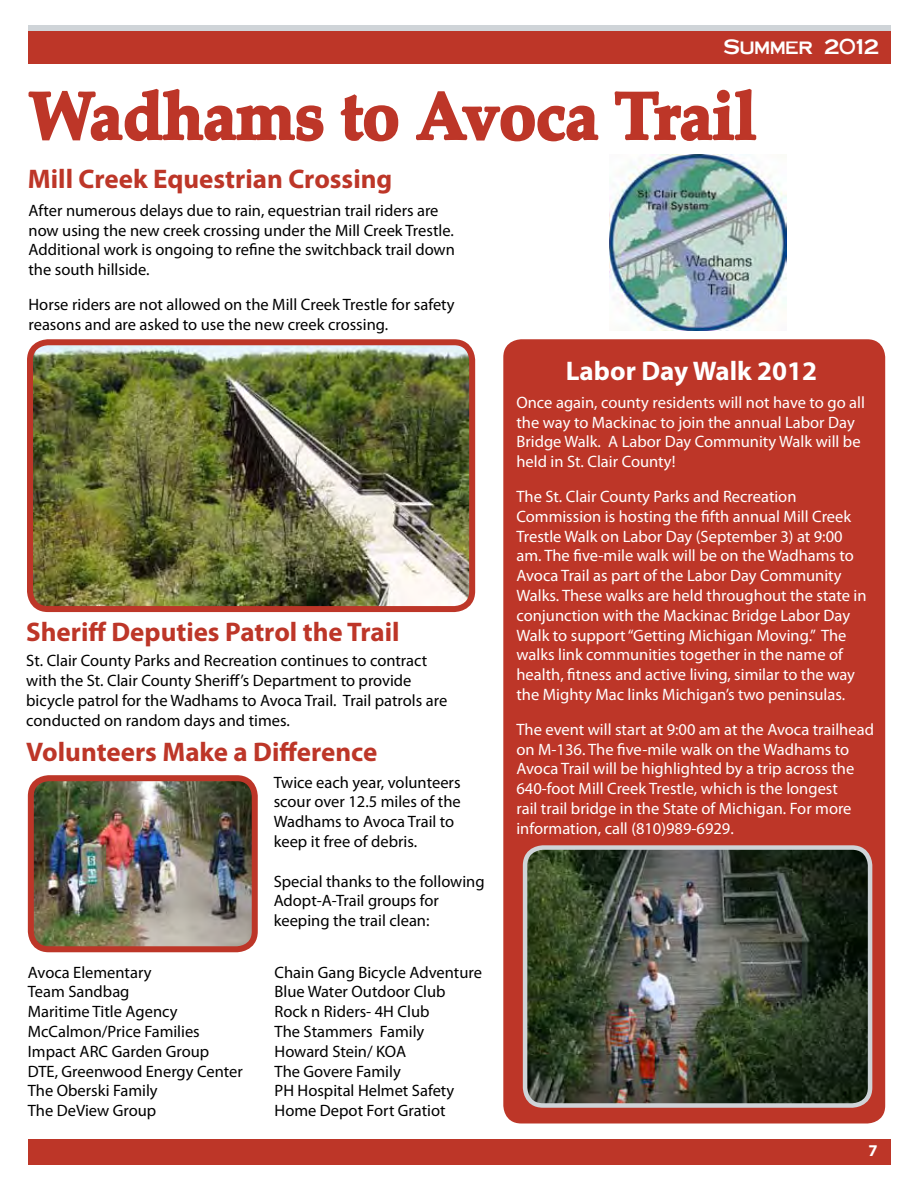
<style>
.page{position:relative;width:918px;height:1188px;background:#fff}
.page>*{position:absolute;margin:0;border:0;box-sizing:border-box;transform-origin:0 0}
.t1{font:700 66px "Palatino Linotype";color:#bd3628}
.t2{font:700 27px "Myriad Pro";color:#bd3628}
.t3{font:700 27px "Myriad Pro";color:#fff}
.t4{font:21px "Cornerstone";color:#fff}
.t5{font:16.5px/19.8px "Myriad Pro";color:#000}
.t6{font:16.5px/19.8px "Myriad Pro";color:#fff}
.t7{font:700 16.5px "Myriad Pro";color:#fff}
</style>
<div class="page">
<svg style="left:28px;top:88px;width:296px;height:54px"></svg>
<svg style="left:340px;top:94px;width:59px;height:48px"></svg>
<svg style="left:416px;top:91px;width:183px;height:51px"></svg>
<svg style="left:614px;top:88px;width:143px;height:53px"></svg>
<div style="left:28px;top:29px;width:862px;height:35px;background:#bd3628"></div>
<div style="left:28px;top:25px;width:862px;height:6px;background:#cfd4d8"></div>
<div style="left:28px;top:1140px;width:862px;height:25px;background:#bd3628"></div>
<img style="left:609px;top:155px;width:177px;height:176px">
<div style="left:503px;top:339px;width:382px;height:785px;background:#bd3628;border-radius:18px"></div>
<img style="left:528px;top:850px;width:339px;height:253px">
<div style="left:523px;top:845px;width:349px;height:263px;border:4px solid #cfd4d8;border-radius:18px"></div>
<img style="left:34px;top:346px;width:434px;height:259px">
<div style="left:27px;top:339px;width:448px;height:273px;border:6px solid #bd3628;border-radius:18px"></div>
<img style="left:35px;top:782px;width:216px;height:163px">
<div style="left:28px;top:775px;width:230px;height:177px;border:6px solid #bd3628;border-radius:18px"></div>
<p class="t4" style="left:724px;top:35px;width:157px">Summer 2012</p>
<h1 class="t1" style="left:29px;top:69px;width:730px">Wadhams to Avoca Trail</h1>
<h2 class="t2" style="left:28px;top:162px;width:366px">Mill Creek Equestrian Crossing</h2>
<p class="t5" style="left:29px;top:200px;width:428px">After numerous delays due to rain, equestrian trail riders are now using the new creek crossing under the Mill Creek Trestle.<br>Additional work is ongoing to refine the switchback trail down the south hillside.</p>
<p class="t5" style="left:29px;top:294px;width:428px">Horse riders are not allowed on the Mill Creek Trestle for safety reasons and are asked to use the new creek crossing.</p>
<h2 class="t2" style="left:26px;top:614px;width:375px">Sheriff Deputies Patrol the Trail</h2>
<p class="t5" style="left:26px;top:650px;width:423px">St. Clair County Parks and Recreation continues to contract with the St. Clair County Sheriff’s Department to provide bicycle patrol for the Wadhams to Avoca Trail. Trail patrols are conducted on random days and times.</p>
<h2 class="t2" style="left:26px;top:734px;width:353px">Volunteers Make a Difference</h2>
<p class="t5" style="left:274px;top:772px;width:189px">Twice each year, volunteers scour over 12.5 miles of the<br>Wadhams to Avoca Trail to keep it free of debris.</p>
<p class="t5" style="left:274px;top:871px;width:212px">Special thanks to the following<br>Adopt-A-Trail groups for keeping the trail clean:</p>
<p class="t5" style="left:28px;top:962px;width:217px">Avoca Elementary<br>Team Sandbag<br>Maritime Title Agency<br>McCalmon/Price Families<br>Impact ARC Garden Group<br>DTE, Greenwood Energy Center<br>The Oberski Family<br>The DeView Group</p>
<p class="t5" style="left:275px;top:962px;width:209px">Chain Gang Bicycle Adventure<br>Blue Water Outdoor Club<br>Rock n Riders- 4H Club<br>The Stammers Family<br>Howard Stein/ KOA<br>The Govere Family<br>PH Hospital Helmet Safety<br>Home Depot Fort Gratiot</p>
<h2 class="t3" style="left:566px;top:353px;width:253px">Labor Day Walk 2012</h2>
<p class="t6" style="left:516px;top:392px;width:350px">Once again, county residents will not have to go all the way to Mackinac to join the annual Labor Day Bridge Walk. A Labor Day Community Walk will be held in St. Clair County!</p>
<p class="t6" style="left:516px;top:486px;width:352px">The St. Clair County Parks and Recreation Commission is hosting the fifth annual Mill Creek Trestle Walk on Labor Day (September 3) at 9:00 am. The five-mile walk will be on the Wadhams to Avoca Trail as part of the Labor Day Community Walks. These walks are held throughout the state in conjunction with the Mackinac Bridge Labor Day Walk to support “Getting Michigan Moving.” The walks link communities together in the name of health, fitness and active living, similar to the way the Mighty Mac links Michigan’s two peninsulas.</p>
<p class="t6" style="left:516px;top:719px;width:359px">The event will start at 9:00 am at the Avoca trailhead on M-136. The five-mile walk on the Wadhams to Avoca Trail will be highlighted by a trip across the 640-foot Mill Creek Trestle, which is the longest<br>rail trail bridge in the State of Michigan. For more information, call (810)989-6929.</p>
<h2 class="t3" style="left:536px;top:722px;width:216px">Blueways Website</h2>
<p class="t7" style="left:868px;top:1140px;width:11px">7</p>
</div>
